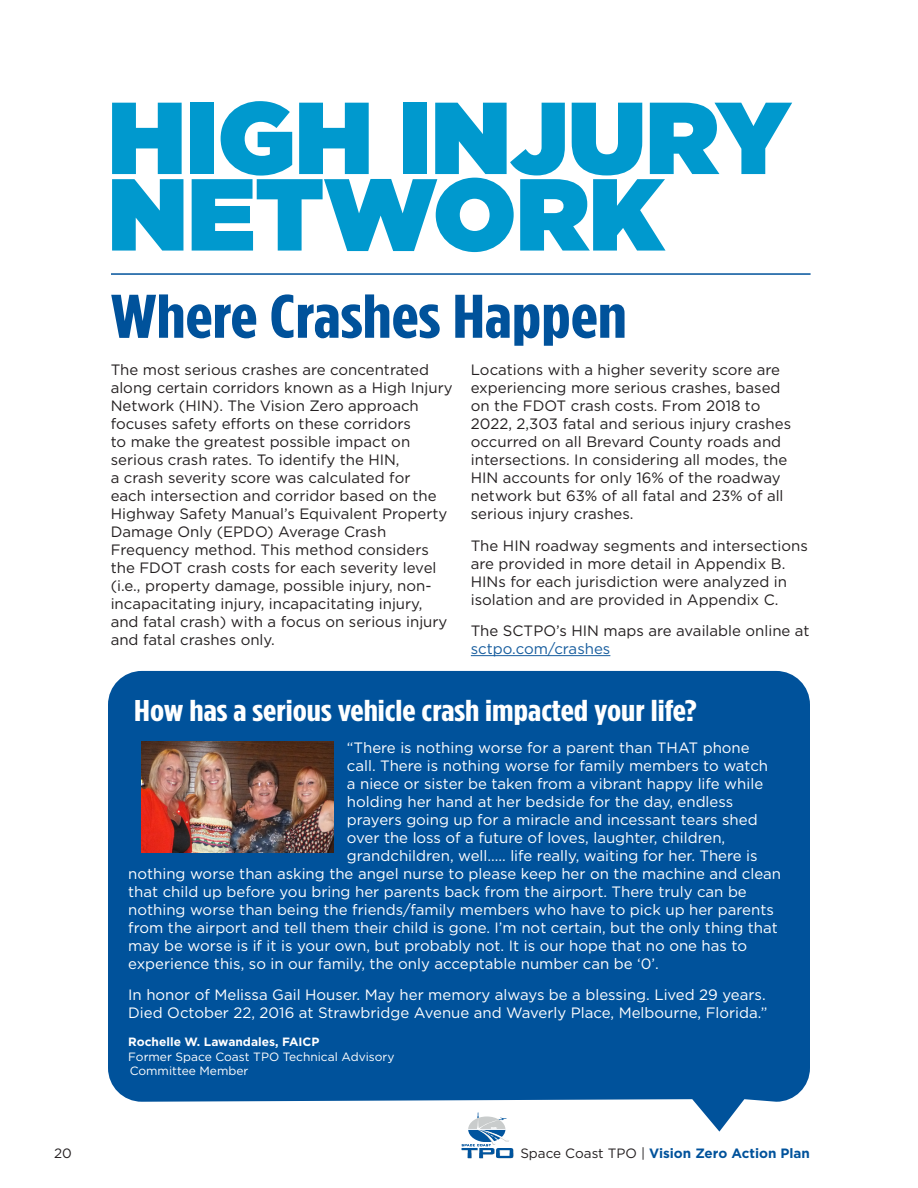
<style>
.page{position:relative;width:918px;height:1188px;background:#fff}
.page>*{position:absolute;margin:0;border:0;box-sizing:border-box;transform-origin:0 0}
.Chapter_H1{font:900 102px/76.5px "Gotham";color:#0099ce}
.Main_H1{font:700 61.5px "Gotham Condensed";color:#00529b;scale:1.25 1}
.Main_H2{font:700 30px "Gotham Condensed";color:#fff;scale:1.25 1}
.t1{font:15px/18px "Gotham";color:#231f20}
.t2{font:15px/18px "Gotham";color:#fff}
.t3{font:700 13.5px "Gotham";color:#00529b}
.t4{font:13.5px "Gotham";color:#231f20}
.t5{font:12px/14.4px "Gotham";color:#fff}
.s1{color:#175d9e}
.s2{font-weight:700}
.s3{font-weight:400;color:#231f20}
</style>
<div class="page">
<svg style="left:462px;top:1132px;width:52px;height:26px"></svg>
<hr style="left:471px;top:655px;width:139px;height:1px;background:#175d9e">
<hr style="left:111px;top:273px;width:700px;height:2px;background:#00529b">
<svg style="left:108px;top:671px;width:702px;height:461px;background:#135ea1"></svg>
<img style="left:141px;top:742px;width:192px;height:111px">
<p class="Chapter_H1" style="left:108px;top:98px;width:684px">HIGH INJURY<br>NETWORK</p>
<p class="Main_H1" style="left:111px;top:280px;width:414px">Where Crashes Happen</p>
<p class="t1" style="left:111px;top:361px;width:343px">The most serious crashes are concentrated along certain corridors known as a High Injury Network (HIN). The Vision Zero approach focuses safety efforts on these corridors<br>to make the greatest possible impact on serious crash rates. To identify the HIN,<br>a crash severity score was calculated for<br>each intersection and corridor based on the Highway Safety Manual’s Equivalent Property Damage Only (EPDO) Average Crash Frequency method. This method considers the FDOT crash costs for each severity level (i.e., property damage, possible injury, non&shy;incapacitating injury, incapacitating injury, and fatal crash) with a focus on serious injury and fatal crashes only.</p>
<p class="t1" style="left:471px;top:361px;width:322px">Locations with a higher severity score are experiencing more serious crashes, based on the FDOT crash costs. From 2018 to 2022, 2,303 fatal and serious injury crashes occurred on all Brevard County roads and intersections. In considering all modes, the HIN accounts for only 16% of the roadway network but 63% of all fatal and 23% of all serious injury crashes.</p>
<p class="t1" style="left:471px;top:536px;width:339px">The HIN roadway segments and intersections are provided in more detail in Appendix B.<br>HINs for each jurisdiction were analyzed in isolation and are provided in Appendix C.</p>
<p class="t1" style="left:471px;top:622px;width:340px">The SCTPO’s HIN maps are available online at <span class="s1">sctpo.com/crashes</span></p>
<p class="Main_H2" style="left:134px;top:693px;width:452px">How has a serious vehicle crash impacted your life?</p>
<p class="t2" style="left:347px;top:738px;width:404px">“There is nothing worse for a parent than THAT phone</p>
<p class="t2" style="left:347px;top:756px;width:423px">call. There is nothing worse for family members to watch</p>
<p class="t2" style="left:347px;top:774px;width:418px">a niece or sister be taken from a vibrant happy life while</p>
<p class="t2" style="left:347px;top:792px;width:388px">holding her hand at her bedside for the day, endless</p>
<p class="t2" style="left:347px;top:810px;width:412px">prayers going up for a miracle and incessant tears shed</p>
<p class="t2" style="left:347px;top:828px;width:380px">over the loss of a future of loves, laughter, children,</p>
<p class="t2" style="left:347px;top:846px;width:412px">grandchildren, well..... life really, waiting for her. There is</p>
<p class="t2" style="left:128px;top:864px;width:654px">nothing worse than asking the angel nurse to please keep her on the machine and clean</p>
<p class="t2" style="left:128px;top:882px;width:620px">that child up before you bring her parents back from the airport. There truly can be</p>
<p class="t2" style="left:128px;top:900px;width:647px">nothing worse than being the friends/family members who have to pick up her parents</p>
<p class="t2" style="left:128px;top:918px;width:651px">from the airport and tell them their child is gone. I’m not certain, but the only thing that</p>
<p class="t2" style="left:128px;top:936px;width:620px">may be worse is if it is your own, but probably not. It is our hope that no one has to</p>
<p class="t2" style="left:128px;top:954px;width:532px">experience this, so in our family, the only acceptable number can be ‘0’.</p>
<p class="t2" style="left:128px;top:986px;width:641px">In honor of Melissa Gail Houser. May her memory always be a blessing. Lived 29 years.<br>Died October 22, 2016 at Strawbridge Avenue and Waverly Place, Melbourne, Florida.”</p>
<p class="t5" style="left:128px;top:1035px;width:268px"><span class="s2">Rochelle W. Lawandales, FAICP<br></span>Former Space Coast TPO Technical Advisory<br>Committee Member</p>
<p class="t4" style="left:54px;top:1145px;width:19px">20</p>
<p class="t3" style="left:520px;top:1145px;width:291px"><span class="s3">Space Coast TPO |</span> Vision Zero Action Plan</p>
</div>
